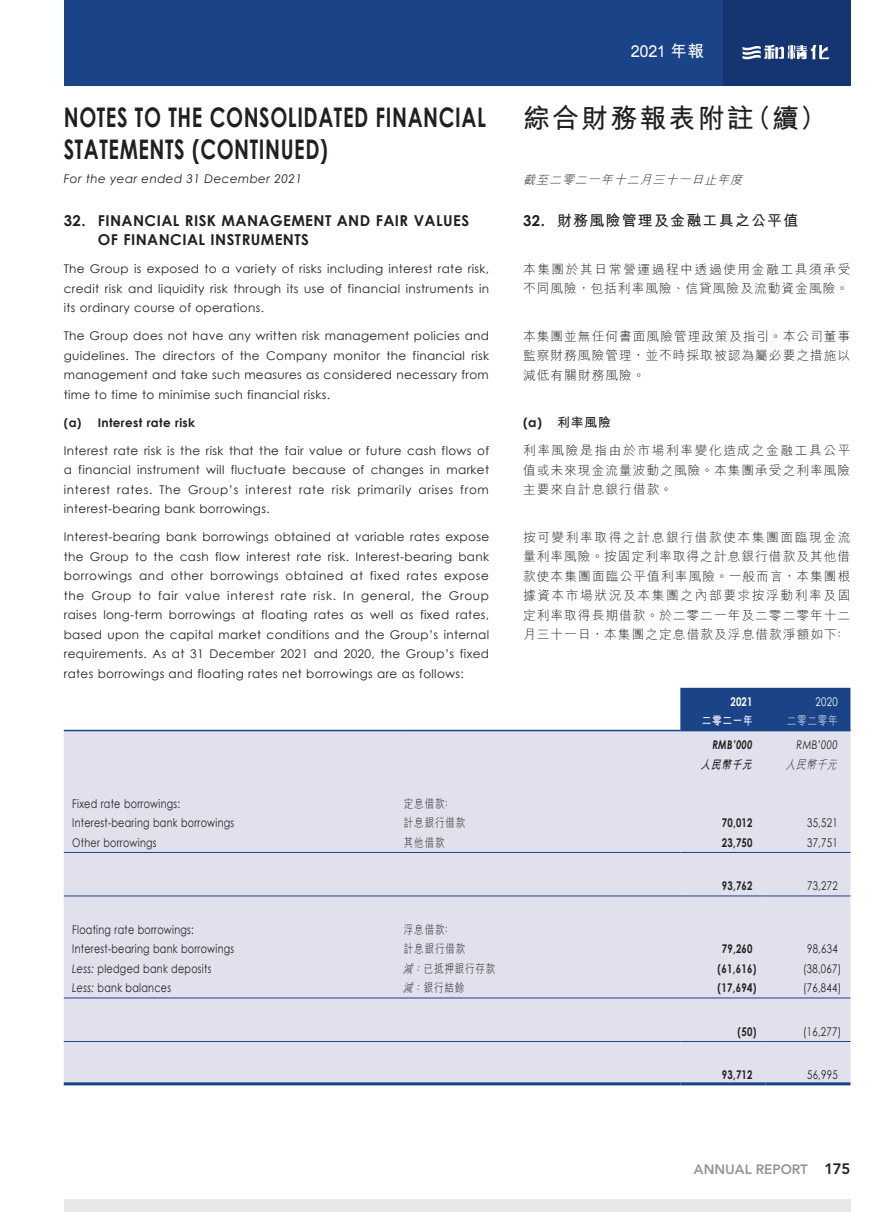
<style>
.page{position:relative;width:893px;height:1212px;background:#fff}
.page>*{position:absolute;margin:0;border:0;box-sizing:border-box;transform-origin:0 0}
.t1{font:700 27px "Century Gothic";letter-spacing:.03em;color:#231f20;scale:.75 1}
.t2{font:700 27px "M Hei HK";letter-spacing:.08em;color:#231f20}
.t3{font:600 16.5px "M Yuen HK";color:#fff}
.t4{font:700 15px/19.5px "Century Gothic";letter-spacing:.03em;color:#231f20}
.t5{font:700 15px "M Hei HK";letter-spacing:.08em;color:#231f20}
.t6{font:800 13.5px "Avenir LT Std";color:#939598}
.t7{font:300 12.75px/19.5px "M Hei HK";letter-spacing:.08em;color:#231f20;text-align:justify}
.t8{font:300 12.75px/19.5px "M Hei HK";letter-spacing:.12em;color:#231f20}
.t9{font:12px/19.5px "Century Gothic";letter-spacing:.03em;color:#231f20;text-align:justify}
.t10{font:12px "Century Gothic";letter-spacing:.03em;color:#231f20;scale:.8 1}
.t11{font:700 12px "Century Gothic";letter-spacing:.03em;color:#231f20;scale:.8 1}
.t12{font:300 12px "M Hei HK";letter-spacing:.08em;color:#231f20;scale:.8 1}
.t13{font:italic 12px "Century Gothic";letter-spacing:.03em;color:#231f20}
.t14{font:700 12px "Century Gothic";letter-spacing:.03em;color:#231f20}
.t15{font:italic 300 12px "M Hei HK";color:#231f20}
.t16{font:italic 700 12px "Century Gothic";letter-spacing:.03em;color:#231f20;scale:.8 1}
.t17{font:italic 12px "Century Gothic";letter-spacing:.03em;color:#231f20;scale:.8 1}
.t18{font:700 12px "M Hei HK";letter-spacing:.08em;color:#fff;scale:.8 1}
.t19{font:300 12px "M Hei HK";letter-spacing:.08em;color:#fff;scale:.8 1}
.t20{font:italic 700 12px "M Hei HK";color:#231f20;scale:.8 1}
.t21{font:italic 300 12px "M Hei HK";color:#231f20;scale:.8 1}
.t22{font:700 12px "Century Gothic";color:#fff;scale:.8 1}
.t23{font:12px "Century Gothic";color:#fff;scale:.8 1}
.s1{font-family:"M Hei HK";font-weight:700}
.s2{font-family:"Century Gothic"}
.s3{font-family:"Century Gothic";font-weight:700}
.s4{font-weight:700}
.s5{font-style:italic}
.s6{font-size:15px;color:#231f20}
</style>
<div class="page">
<div style="left:64px;top:0;width:786px;height:85px;background:#1b4387"></div>
<div style="left:723px;top:0;width:127px;height:85px;background:#153572"></div>
<svg style="left:742px;top:45px;width:87px;height:15px"></svg>
<div style="left:64px;top:1199px;width:786px;height:13px;background:#e6e7e9"></div>
<div style="left:680px;top:688px;width:170px;height:42px;background:#1b4387"></div>
<div style="left:64px;top:731px;width:786px;height:351px;background:#e0e1ed"></div>
<hr style="left:64px;top:730px;width:340px;height:1px;background:#1b4387">
<hr style="left:404px;top:730px;width:276px;height:1px;background:#1b4387">
<hr style="left:680px;top:730px;width:85px;height:1px;background:#1b4387">
<hr style="left:765px;top:730px;width:85px;height:1px;background:#1b4387">
<hr style="left:64px;top:852px;width:340px;height:1px;background:#1b4387">
<hr style="left:404px;top:852px;width:276px;height:1px;background:#1b4387">
<hr style="left:680px;top:852px;width:85px;height:1px;background:#1b4387">
<hr style="left:765px;top:852px;width:85px;height:1px;background:#1b4387">
<hr style="left:64px;top:895px;width:340px;height:1px;background:#1b4387">
<hr style="left:404px;top:895px;width:276px;height:1px;background:#1b4387">
<hr style="left:680px;top:895px;width:85px;height:1px;background:#1b4387">
<hr style="left:765px;top:895px;width:85px;height:1px;background:#1b4387">
<hr style="left:64px;top:997px;width:340px;height:1px;background:#1b4387">
<hr style="left:404px;top:997px;width:276px;height:1px;background:#1b4387">
<hr style="left:680px;top:997px;width:85px;height:1px;background:#1b4387">
<hr style="left:765px;top:997px;width:85px;height:1px;background:#1b4387">
<hr style="left:64px;top:1041px;width:340px;height:1px;background:#1b4387">
<hr style="left:404px;top:1041px;width:276px;height:1px;background:#1b4387">
<hr style="left:680px;top:1041px;width:85px;height:1px;background:#1b4387">
<hr style="left:765px;top:1041px;width:85px;height:1px;background:#1b4387">
<hr style="left:64px;top:1082px;width:340px;height:3px;background:#1b4387">
<hr style="left:404px;top:1082px;width:276px;height:3px;background:#1b4387">
<hr style="left:680px;top:1082px;width:85px;height:3px;background:#1b4387">
<hr style="left:765px;top:1082px;width:85px;height:3px;background:#1b4387">
<h2 class="t3" style="left:631px;top:40px;width:75px">2021 <span class="s1">年報</span></h2>
<h1 class="t1" style="left:64px;top:97px;width:564px">NOTES TO THE CONSOLIDATED FINANCIAL</h1>
<h1 class="t2" style="left:523px;top:99px;width:305px">綜合財務報表附註（續）</h1>
<h1 class="t1" style="left:64px;top:129px;width:353px">STATEMENTS (CONTINUED)</h1>
<p class="t13" style="left:64px;top:171px;width:240px">For the year ended 31 December 2021</p>
<p class="t15" style="left:523px;top:171px;width:225px">截至二零二一年十二月三十一日止年度</p>
<p class="t4" style="left:98px;top:210px;width:373px;text-indent:-34px">32. FINANCIAL RISK MANAGEMENT AND FAIR VALUES<br>OF FINANCIAL INSTRUMENTS</p>
<p class="t9" style="left:64px;top:259px;width:427px">The Group is exposed to a variety of risks including interest rate risk, credit risk and liquidity risk through its use of financial instruments in its ordinary course of operations.</p>
<p class="t9" style="left:64px;top:326px;width:427px">The Group does not have any written risk management policies and guidelines. The directors of the Company monitor the financial risk management and take such measures as considered necessary from time to time to minimise such financial risks.</p>
<p class="t14" style="left:64px;top:413px;width:133px">(a) Interest rate risk</p>
<p class="t9" style="left:64px;top:440px;width:427px">Interest rate risk is the risk that the fair value or future cash flows of a financial instrument will fluctuate because of changes in market interest rates. The Group’s interest rate risk primarily arises from interest-bearing bank borrowings.</p>
<p class="t9" style="left:64px;top:527px;width:427px">Interest-bearing bank borrowings obtained at variable rates expose the Group to the cash flow interest rate risk. Interest-bearing bank borrowings and other borrowings obtained at fixed rates expose the Group to fair value interest rate risk. In general, the Group raises long-term borrowings at floating rates as well as fixed rates, based upon the capital market conditions and the Group’s internal requirements. As at 31 December 2021 and 2020, the Group’s fixed rates borrowings and floating rates net borrowings are as follows:</p>
<p class="t5" style="left:523px;top:210px;width:277px"><span class="s2">32.</span> 財務風險管理及金融工具之公平值</p>
<p class="t8" style="left:523px;top:259px;width:329px">本集團於其日常營運過程中透過使用金融工具須承受不同風險，包括利率風險、信貸風險及流動資金風險。</p>
<p class="t7" style="left:523px;top:326px;width:329px">本集團並無任何書面風險管理政策及指引。本公司董事監察財務風險管理，並不時採取被認為屬必要之措施以減低有關財務風險。</p>
<p class="t8" style="left:523px;top:408px;width:329px;line-height:28px"><span class="s3">(a)</span> <span class="s4">利率風險<br></span>利率風險是指由於市場利率變化造成之金融工具公平</p>
<p class="t7" style="left:523px;top:460px;width:329px">值或未來現金流量波動之風險。本集團承受之利率風險主要來自計息銀行借款。</p>
<p class="t7" style="left:523px;top:527px;width:329px">按可變利率取得之計息銀行借款使本集團面臨現金流量利率風險。按固定利率取得之計息銀行借款及其他借款使本集團面臨公平值利率風險。一般而言，本集團根據資本市場狀況及本集團之內部要求按浮動利率及固定利率取得長期借款。於二零二一年及二零二零年十二月三十一日，本集團之定息借款及浮息借款淨額如下﹕</p>
<p class="t22" style="left:730px;top:692px;width:29px">2021</p>
<p class="t23" style="left:816px;top:693px;width:29px">2020</p>
<p class="t18" style="left:702px;top:712px;width:65px">二零二一年</p>
<p class="t19" style="left:787px;top:712px;width:65px">二零二零年</p>
<p class="t16" style="left:712px;top:736px;width:52px">RMB’000</p>
<p class="t17" style="left:797px;top:736px;width:53px">RMB’000</p>
<p class="t20" style="left:700px;top:756px;width:70px">人民幣千元</p>
<p class="t21" style="left:785px;top:756px;width:71px">人民幣千元</p>
<p class="t10" style="left:72px;top:795px;width:136px">Fixed rate borrowings:</p>
<p class="t12" style="left:404px;top:795px;width:65px">定息借款﹕</p>
<p class="t10" style="left:72px;top:814px;width:204px">Interest-bearing bank borrowings</p>
<p class="t12" style="left:404px;top:814px;width:78px">計息銀行借款</p>
<p class="t11" style="left:722px;top:814px;width:40px">70,012</p>
<p class="t10" style="left:807px;top:814px;width:40px">35,521</p>
<p class="t10" style="left:72px;top:834px;width:107px">Other borrowings</p>
<p class="t12" style="left:404px;top:834px;width:52px">其他借款</p>
<p class="t11" style="left:722px;top:833px;width:40px">23,750</p>
<p class="t10" style="left:807px;top:834px;width:40px">37,751</p>
<p class="t11" style="left:722px;top:877px;width:40px">93,762</p>
<p class="t10" style="left:807px;top:877px;width:40px">73,272</p>
<p class="t10" style="left:72px;top:921px;width:153px">Floating rate borrowings:</p>
<p class="t12" style="left:404px;top:921px;width:65px">浮息借款﹕</p>
<p class="t10" style="left:72px;top:940px;width:204px">Interest-bearing bank borrowings</p>
<p class="t12" style="left:404px;top:940px;width:78px">計息銀行借款</p>
<p class="t11" style="left:722px;top:940px;width:40px">79,260</p>
<p class="t10" style="left:807px;top:940px;width:40px">98,634</p>
<p class="t10" style="left:72px;top:960px;width:175px"><span class="s5">Less:</span> pledged bank deposits</p>
<p class="t12" style="left:403px;top:960px;width:117px"><span class="s5">減：</span>已抵押銀行存款</p>
<p class="t11" style="left:718px;top:959px;width:50px">(61,616)</p>
<p class="t10" style="left:803px;top:960px;width:49px">(38,067)</p>
<p class="t10" style="left:72px;top:979px;width:125px"><span class="s5">Less:</span> bank balances</p>
<p class="t12" style="left:403px;top:979px;width:79px"><span class="s5">減：</span>銀行結餘</p>
<p class="t11" style="left:718px;top:979px;width:50px">(17,694)</p>
<p class="t10" style="left:803px;top:979px;width:49px">(76,844)</p>
<p class="t11" style="left:737px;top:1022px;width:25px">(50)</p>
<p class="t10" style="left:803px;top:1023px;width:49px">(16,277)</p>
<p class="t11" style="left:722px;top:1066px;width:40px">93,712</p>
<p class="t10" style="left:807px;top:1066px;width:40px">56,995</p>
<p class="t6" style="left:694px;top:1161px;width:158px">ANNUAL REPORT <span class="s6">175</span></p>
</div>
